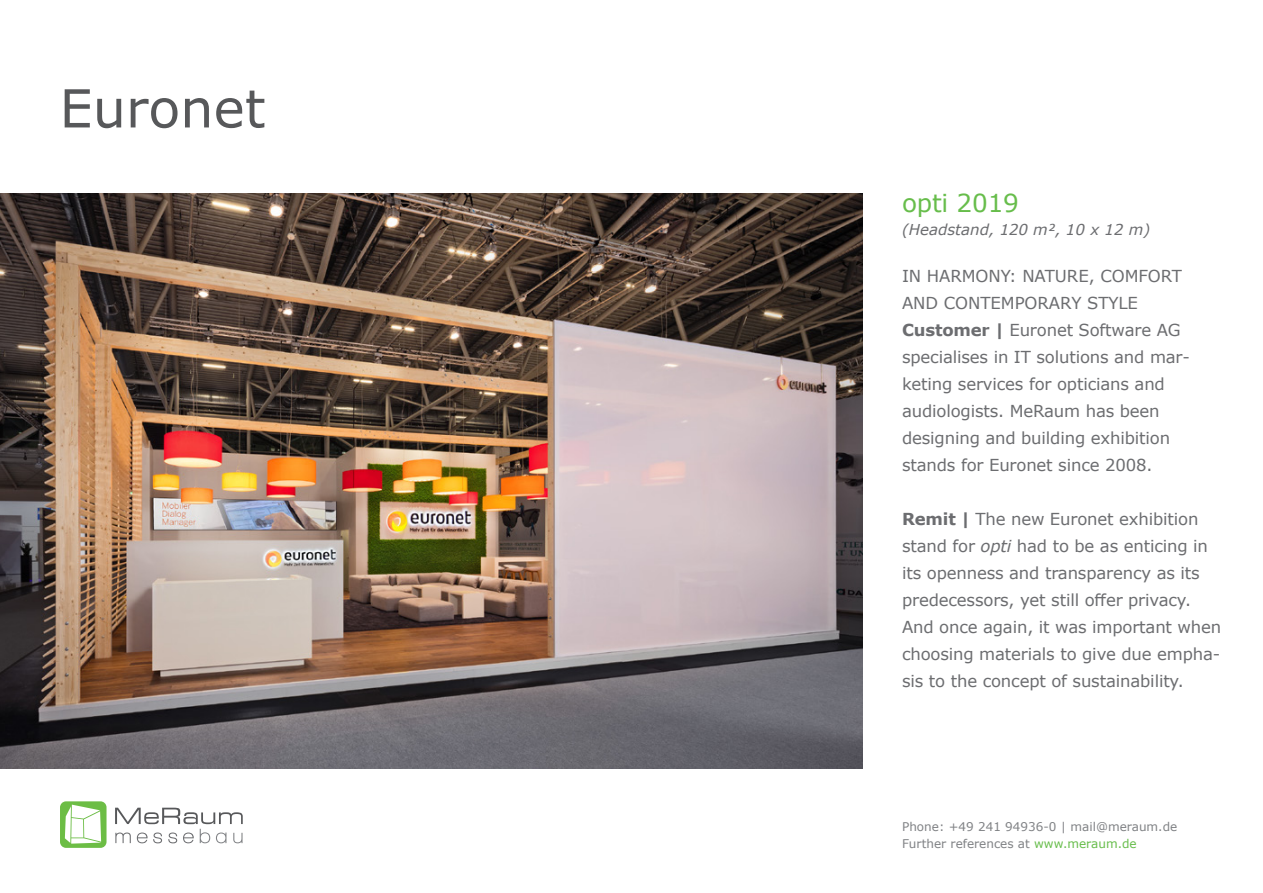
<style>
.page{position:relative;width:1263px;height:893px;background:#fff}
.page>*{position:absolute;margin:0;border:0;box-sizing:border-box;transform-origin:0 0}
.t1{font:52.5px "Verdana";color:#57585a}
.t2{font:24.75px "Verdana";letter-spacing:-.01em;color:#67bd4b}
.t3{font:16.5px/27px "Verdana";letter-spacing:-.01em;color:#6c6d70}
.t4{font:italic 15px "Verdana";color:#6c6d70}
.t5{font:12px/17.4px "Verdana";color:#808285}
.s1{font-weight:700}
.s2{font-style:italic}
.s3{color:#67bd4b}
</style>
<div class="page">
<div style="left:60px;top:801px;width:47px;height:47px;background:#6cbd45;border-radius:6px"></div>
<svg style="left:115px;top:808px;width:128px;height:35px"></svg>
<svg style="left:65px;top:805px;width:36px;height:39px"></svg>
<img style="left:0;top:193px;width:862px;height:575px">
<h1 class="t1" style="left:60px;top:72px;width:207px">Euronet</h1>
<h2 class="t2" style="left:902px;top:186px;width:118px">opti 2019</h2>
<p class="t4" style="left:902px;top:219px;width:250px">(Headstand, 120 m², 10 x 12 m)</p>
<p class="t3" style="left:902px;top:263px;width:289px">IN HARMONY: NATURE, COMFORT<br>AND CONTEMPORARY STYLE<br><span class="s1">Customer |</span> Euronet Software AG specialises in IT solutions and mar&shy;keting services for opticians and audiologists. MeRaum has been designing and building exhibition stands for Euronet since 2008.</p>
<p class="t3" style="left:902px;top:506px;width:321px"><span class="s1">Remit |</span> The new Euronet exhibition stand for <span class="s2">opti</span> had to be as enticing in its openness and transparency as its -predecessors, yet still offer privacy.<br>And once again, it was important when choosing materials to give due empha&shy;sis to the concept of sustainability.</p>
<p class="t5" style="left:902px;top:818px;width:277px">Phone: +49 241 94936-0 | mail@meraum.de<br>Further references at <span class="s3">www.meraum.de</span></p>
</div>
